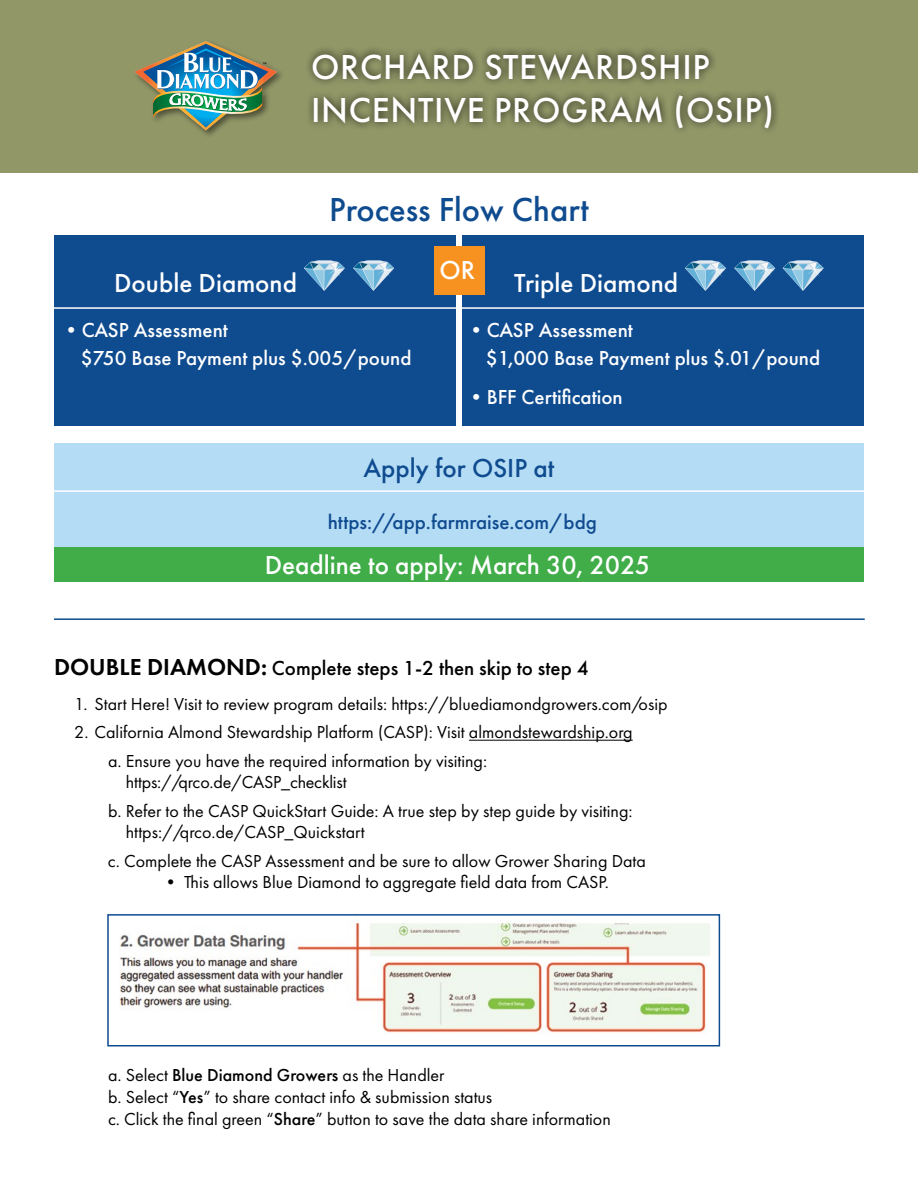
<style>
.page{position:relative;width:918px;height:1188px;background:#fff}
.page>*{position:absolute;margin:0;border:0;box-sizing:border-box;transform-origin:0 0}
.t1{font:500 36px/43.2px "Futura PT";letter-spacing:.02em;color:#fff}
.t2{font:500 34.5px "Futura PT";color:#0f4b8f}
.t3{font:500 27px "Futura PT";color:#fff}
.t4{font:500 27px "Futura PT";color:#0f4b8f}
.t5{font:500 21px/27.9px "Futura PT";color:#fff}
.t6{font:500 21px "Futura PT";color:#000}
.t7{font:500 21px "Futura PT";color:#0f4b8f}
.t8{font:18px/28.3px "Futura PT";color:#000}
.s1{font-weight:600;font-size:24px}
.s2{font-weight:500}
</style>
<div class="page">
<div style="left:0;top:0;width:918px;height:173px;background:#929768"></div>
<div style="left:304px;top:45px;width:476px;height:90px;background:#000;opacity:.75"></div>
<img style="left:134px;top:41px;width:143px;height:89px">
<hr style="left:54px;top:618px;width:811px;height:2px;background:#0f4b8f">
<div style="left:54px;top:235px;width:405px;height:191px;background:#0f4b8f"></div>
<svg style="left:304px;top:260px;width:41px;height:31px"></svg>
<svg style="left:353px;top:260px;width:41px;height:31px"></svg>
<hr style="left:54px;top:307px;width:406px;height:2px;background:#fff">
<div style="left:54px;top:443px;width:810px;height:104px;background:#b4dcf5"></div>
<hr style="left:54px;top:490px;width:811px;height:2px;background:#fff">
<div style="left:459px;top:235px;width:405px;height:191px;background:#0f4b8f"></div>
<svg style="left:685px;top:260px;width:41px;height:31px"></svg>
<svg style="left:734px;top:260px;width:41px;height:31px"></svg>
<svg style="left:783px;top:260px;width:41px;height:31px"></svg>
<hr style="left:459px;top:307px;width:406px;height:2px;background:#fff">
<div style="left:456px;top:225px;width:6px;height:205px;background:#fff"></div>
<hr style="left:469px;top:740px;width:164px;height:1px;background:#000">
<img style="left:120px;top:921px;width:590px;height:112px">
<div style="left:107px;top:914px;width:613px;height:133px;border:2px solid #0f4b8f"></div>
<div style="left:434px;top:246px;width:51px;height:49px;background:#f79221"></div>
<div style="left:54px;top:547px;width:810px;height:35px;background:#41ad49"></div>
<h1 class="t1" style="left:311px;top:45px;width:465px">ORCHARD STEWARDSHIP<br>INCENTIVE PROGRAM (OSIP)</h1>
<h2 class="t2" style="left:329px;top:189px;width:261px">Process Flow Chart</h2>
<h3 class="t3" style="left:114px;top:267px;width:184px">Double Diamond</h3>
<p class="t5" style="left:81px;top:316px;width:332px;text-indent:-20px">•CASP Assessment<br>$750 Base Payment plus $.005/pound</p>
<h3 class="t3" style="left:440px;top:254px;width:37px">OR</h3>
<h3 class="t3" style="left:514px;top:267px;width:165px">Triple Diamond</h3>
<p class="t5" style="left:486px;top:316px;width:336px;text-indent:-20px">•CASP Assessment<br>$1,000 Base Payment plus $.01/pound</p>
<p class="t5" style="left:466px;top:383px;width:158px">•BFF Certification</p>
<h3 class="t4" style="left:364px;top:452px;width:192px">Apply for OSIP at</h3>
<p class="t7" style="left:328px;top:510px;width:271px">https://app.farmraise.com/bdg</p>
<h3 class="t3" style="left:265px;top:548px;width:387px">Deadline to apply: March 30, 2025</h3>
<p class="t6" style="left:54px;top:655px;width:536px"><span class="s1">DOUBLE DIAMOND:</span> Complete steps 1-2 then skip to step 4</p>
<p class="t8" style="left:74px;top:690px;width:595px">1. Start Here! Visit to review program details: https://bluediamondgrowers.com/osip</p>
<p class="t8" style="left:108px;top:718px;width:526px;text-indent:-34px">2. California Almond Stewardship Platform (CASP): Visit almondstewardship.org a. Ensure you have the required information by visiting:</p>
<p class="t8" style="left:108px;top:768px;width:526px;text-indent:18px">https://qrco.de/CASP_checklist<br>b. Refer to the CASP QuickStart Guide: A true step by step guide by visiting:</p>
<p class="t8" style="left:108px;top:818px;width:539px;text-indent:18px">https://qrco.de/CASP_Quickstart<br>c. Complete the CASP Assessment and be sure to allow Grower Sharing Data</p>
<p class="t8" style="left:162px;top:868px;width:449px">• This allows Blue Diamond to aggregate field data from CASP.</p>
<p class="t8" style="left:108px;top:1064px;width:504px;line-height:21.6px">a. Select <span class="s2">Blue Diamond Growers</span> as the Handler<br>b. Select “<span class="s2">Yes</span>” to share contact info &amp; submission status<br>c. Click the final green “<span class="s2">Share</span>” button to save the data share information</p>
</div>
